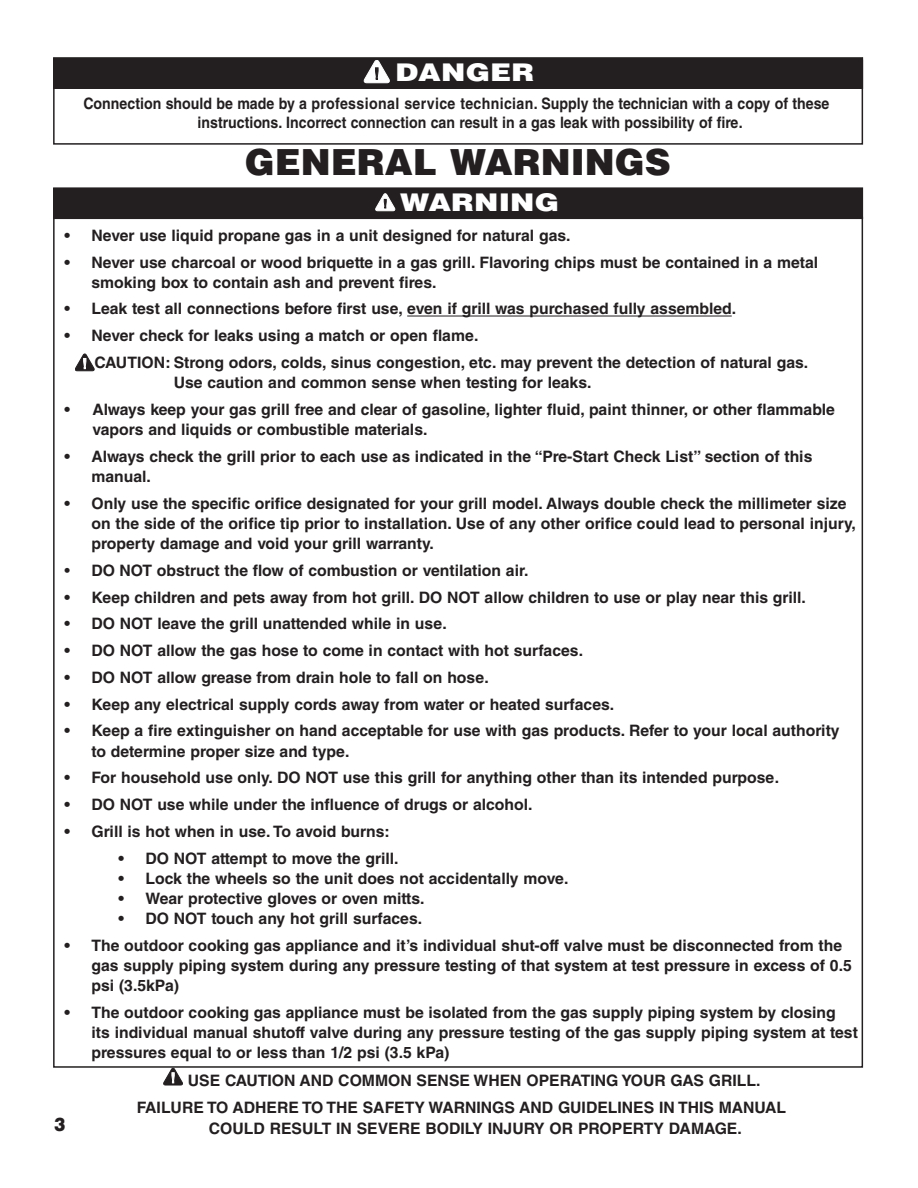
<style>
.page{position:relative;width:918px;height:1188px;background:#fff}
.page>*{position:absolute;margin:0;border:0;box-sizing:border-box;transform-origin:0 0}
.t1{font:900 36px "Helvetica LT Std";color:#231f20}
.t2{font:900 24.3px "Helvetica LT Std";letter-spacing:.005em;color:#fff;scale:1.2 1}
.t3{font:900 18.75px "Helvetica LT Std";color:#231f20;scale:.9 1}
.t4{font:700 15.75px/20.1px "Helvetica LT Std";color:#231f20}
.t5{font:700 15.75px/19.5px "Helvetica LT Std";color:#231f20;scale:.9 1}
.s1{font-weight:400}
</style>
<div class="page">
<div style="left:54px;top:188px;width:809px;height:31px;background:#231f20"></div>
<div style="left:53px;top:187px;width:810px;height:32px;border:1px solid #231f20"></div>
<svg style="left:375px;top:193px;width:21px;height:18px"></svg>
<hr style="left:407px;top:316px;width:325px;height:1px;background:#231f20">
<svg style="left:163px;top:1068px;width:20px;height:18px"></svg>
<div style="left:53px;top:60px;width:810px;height:85px;border:2px solid #231f20"></div>
<div style="left:54px;top:58px;width:809px;height:30px;background:#231f20"></div>
<div style="left:53px;top:57px;width:810px;height:32px;border:1px solid #231f20"></div>
<svg style="left:364px;top:60px;width:26px;height:23px"></svg>
<svg style="left:75px;top:354px;width:19px;height:17px"></svg>
<h2 class="t2" style="left:395px;top:63px;width:117px">DANGER</h2>
<p class="t5" style="left:198px;top:95px;width:704px;text-indent:-114px">Connection should be made by a professional service technician. Supply the technician with a copy of these instructions. Incorrect connection can result in a gas leak with possibility of fire.</p>
<h1 class="t1" style="left:245px;top:149px;width:427px">GENERAL WARNINGS</h1>
<h2 class="t2" style="left:400px;top:194px;width:134px">WARNING</h2>
<p class="t4" style="left:64px;top:227px;width:508px">• Never use liquid propane gas in a unit designed for natural gas.</p>
<p class="t4" style="left:92px;top:254px;width:728px;text-indent:-27px">• Never use charcoal or wood briquette in a gas grill. Flavoring chips must be contained in a metal smoking box to contain ash and prevent fires.</p>
<p class="t4" style="left:64px;top:301px;width:673px">• Leak test all connections before first use, even if grill was purchased fully assembled.</p>
<p class="t4" style="left:94px;top:324px;width:715px;line-height:26.8px;text-indent:-30px">• Never check for leaks using a match or open flame.<br>CAUTION: Strong odors, colds, sinus congestion, etc. may prevent the detection of natural gas.</p>
<p class="t4" style="left:174px;top:374px;width:419px">Use caution and common sense when testing for leaks.</p>
<p class="t4" style="left:92px;top:401px;width:744px;text-indent:-28px">• Always keep your gas grill free and clear of gasoline, lighter fluid, paint thinner, or other flammable vapors and liquids or combustible materials.</p>
<p class="t4" style="left:92px;top:448px;width:722px;text-indent:-27px">• Always check the grill prior to each use as indicated in the “Pre-Start Check List” section of this manual.</p>
<p class="t4" style="left:92px;top:495px;width:766px;text-indent:-27px">• Only use the specific orifice designated for your grill model. Always double check the millimeter size on the side of the orifice tip prior to installation. Use of any other orifice could lead to personal injury, property damage and void your grill warranty.</p>
<p class="t4" style="left:65px;top:562px;width:466px"><span class="s1">•</span> DO NOT obstruct the flow of combustion or ventilation air.</p>
<p class="t4" style="left:65px;top:589px;width:743px">• Keep children and pets away from hot grill. DO NOT allow children to use or play near this grill.</p>
<p class="t4" style="left:65px;top:615px;width:384px">• DO NOT leave the grill unattended while in use.</p>
<p class="t4" style="left:65px;top:642px;width:520px">• DO NOT allow the gas hose to come in contact with hot surfaces.</p>
<p class="t4" style="left:65px;top:669px;width:426px">• DO NOT allow grease from drain hole to fall on hose.</p>
<p class="t4" style="left:65px;top:696px;width:551px">• Keep any electrical supply cords away from water or heated surfaces.</p>
<p class="t4" style="left:92px;top:723px;width:750px;text-indent:-27px">• Keep a fire extinguisher on hand acceptable for use with gas products. Refer to your local authority to determine proper size and type.</p>
<p class="t4" style="left:65px;top:770px;width:716px">• For household use only. DO NOT use this grill for anything other than its intended purpose.</p>
<p class="t4" style="left:65px;top:796px;width:470px">• DO NOT use while under the influence of drugs or alcohol.</p>
<p class="t4" style="left:65px;top:823px;width:327px">• Grill is hot when in use. To avoid burns:</p>
<p class="t4" style="left:119px;top:850px;width:282px">• DO NOT attempt to move the grill.</p>
<p class="t4" style="left:119px;top:870px;width:452px">• Lock the wheels so the unit does not accidentally move.</p>
<p class="t4" style="left:119px;top:890px;width:308px">• Wear protective gloves or oven mitts.</p>
<p class="t4" style="left:119px;top:910px;width:305px">• DO NOT touch any hot grill surfaces.</p>
<p class="t4" style="left:92px;top:937px;width:762px;text-indent:-27px">• The outdoor cooking gas appliance and it’s individual shut-off valve must be disconnected from the gas supply piping system during any pressure testing of that system at test pressure in excess of 0.5 psi (3.5kPa)</p>
<p class="t4" style="left:92px;top:1004px;width:768px;text-indent:-27px">• The outdoor cooking gas appliance must be isolated from the gas supply piping system by closing its individual manual shutoff valve during any pressure testing of the gas supply piping system at test pressures equal to or less than 1/2 psi (3.5 kPa)</p>
<p class="t4" style="left:137px;top:1068px;width:651px;line-height:27.8px;text-indent:51px">USE CAUTION AND COMMON SENSE WHEN OPERATING YOUR GAS GRILL.<br>FAILURE TO ADHERE TO THE SAFETY WARNINGS AND GUIDELINES IN THIS MANUAL</p>
<p class="t4" style="left:209px;top:1121px;width:534px">COULD RESULT IN SEVERE BODILY INJURY OR PROPERTY DAMAGE.</p>
<p class="t3" style="left:54px;top:1118px;width:14px">3</p>
</div>
